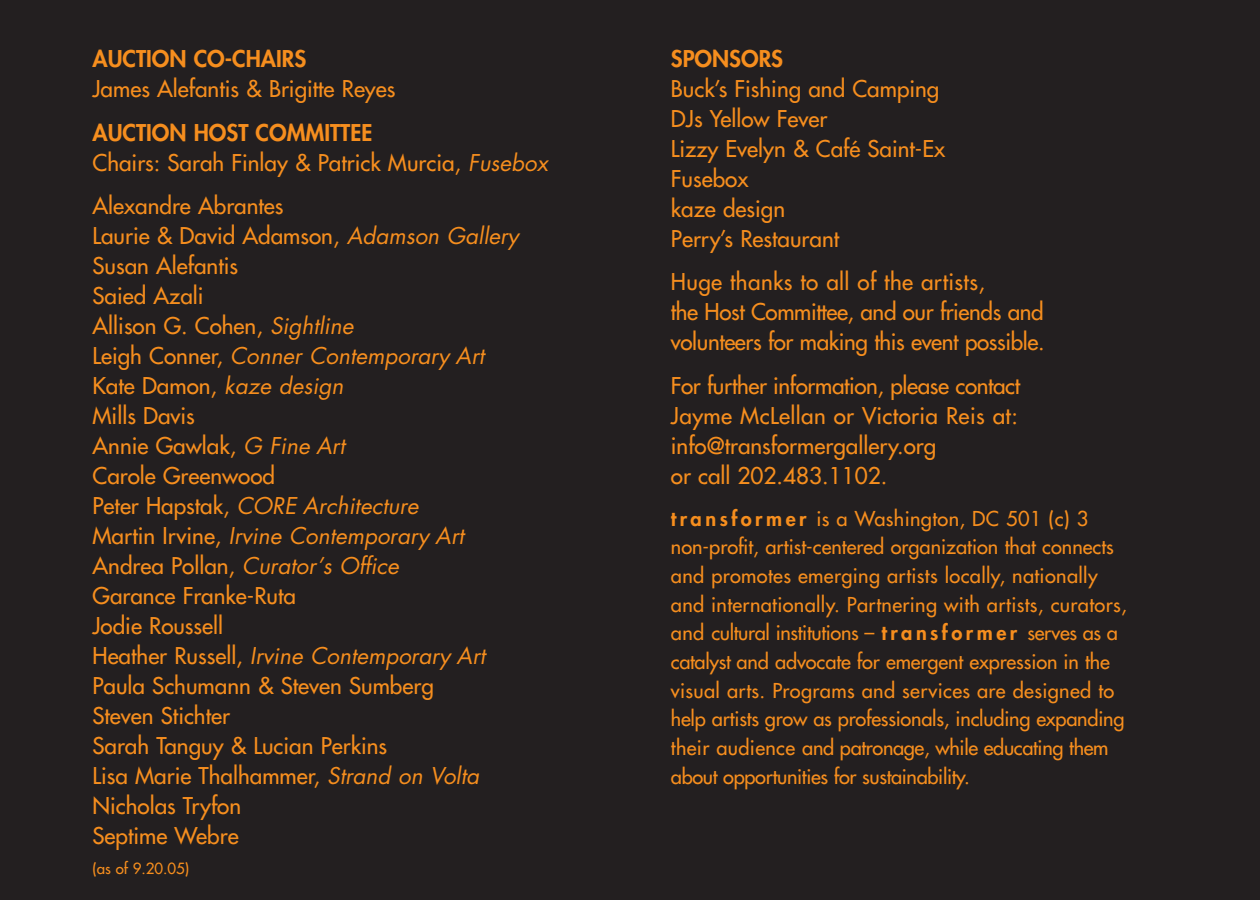
<style>
.page{position:relative;width:1260px;height:900px;background:#fff}
.page>*{position:absolute;margin:0;border:0;box-sizing:border-box;transform-origin:0 0}
.t1{font:22.5px/30px "Futura";color:#f68e1e}
.t2{font:22.5px/30px "Futura";letter-spacing:-.02em;color:#f68e1e}
.t3{font:800 22.5px "Futura";color:#f68e1e}
.t4{font:20px/28.8px "Futura";color:#f68e1e}
.t5{font:15px "Futura";color:#f68e1e}
.s1{font-weight:800}
.s2{font-style:italic}
</style>
<div class="page">
<div style="left:1px;top:1px;width:1258px;height:898px;background:#231f20"></div>
<p class="t3" style="left:92px;top:48px;width:215px">AUCTION CO-CHAIRS</p>
<p class="t1" style="left:92px;top:75px;width:304px">James Alefantis &amp; Brigitte Reyes</p>
<p class="t1" style="left:92px;top:119px;width:457px"><span class="s1">AUCTION HOST COMMITTEE<br></span>Chairs: Sarah Finlay &amp; Patrick Murcia, <span class="s2">Fusebox</span></p>
<p class="t1" style="left:92px;top:192px;width:428px">Alexandre Abrantes<br>Laurie &amp; David Adamson, <span class="s2">Adamson Gallery<br></span>Susan Alefantis<br>Saied Azali<br>Allison G. Cohen, <span class="s2">Sightline<br></span>Leigh Conner, <span class="s2">Conner Contemporary Art<br></span>Kate Damon, <span class="s2">kaze design<br></span>Mills Davis<br>Annie Gawlak, <span class="s2">G Fine Art<br></span>Carole Greenwood<br>Peter Hapstak, <span class="s2">CORE Architecture<br></span>Martin Irvine, <span class="s2">Irvine Contemporary Art<br></span>Andrea Pollan, <span class="s2">Curator’s Office<br></span>Garance Franke-Ruta<br>Jodie Roussell<br>Heather Russell, <span class="s2">Irvine Contemporary Art<br></span>Paula Schumann &amp; Steven Sumberg<br>Steven Stichter<br>Sarah Tanguy &amp; Lucian Perkins<br>Lisa Marie Thalhammer, <span class="s2">Strand on Volta<br></span>Nicholas Tryfon<br>Septime Webre</p>
<p class="t5" style="left:92px;top:861px;width:98px">(as of 9.20.05)</p>
<p class="t3" style="left:671px;top:47px;width:114px">SPONSORS</p>
<p class="t1" style="left:671px;top:75px;width:276px">Buck’s Fishing and Camping<br>DJs Yellow Fever<br>Lizzy Evelyn &amp; Café Saint-Ex<br>Fusebox<br>kaze design<br>Perry’s Restaurant</p>
<p class="t2" style="left:671px;top:268px;width:375px">Huge thanks to all of the artists,<br>the Host Committee, and our friends and volunteers for making this event possible.</p>
<p class="t1" style="left:671px;top:372px;width:351px">For further information, please contact<br>Jayme McLellan or Victoria Reis at: info@transformergallery.org<br>or call 202.483.1102.</p>
<p class="t4" style="left:671px;top:505px;width:457px"><span class="s1">t r a n s f o r m e r</span> is a Washington, DC 501 (c) 3 non-profit, artist-centered organization that connects and promotes emerging artists locally, nationally and internationally. Partnering with artists, curators, and cultural institutions – <span class="s1">t r a n s f o r m e r</span> serves as a catalyst and advocate for emergent expression in the visual arts. Programs and services are designed to help artists grow as professionals, including expanding their audience and patronage, while educating them about opportunities for sustainability.</p>
</div>
